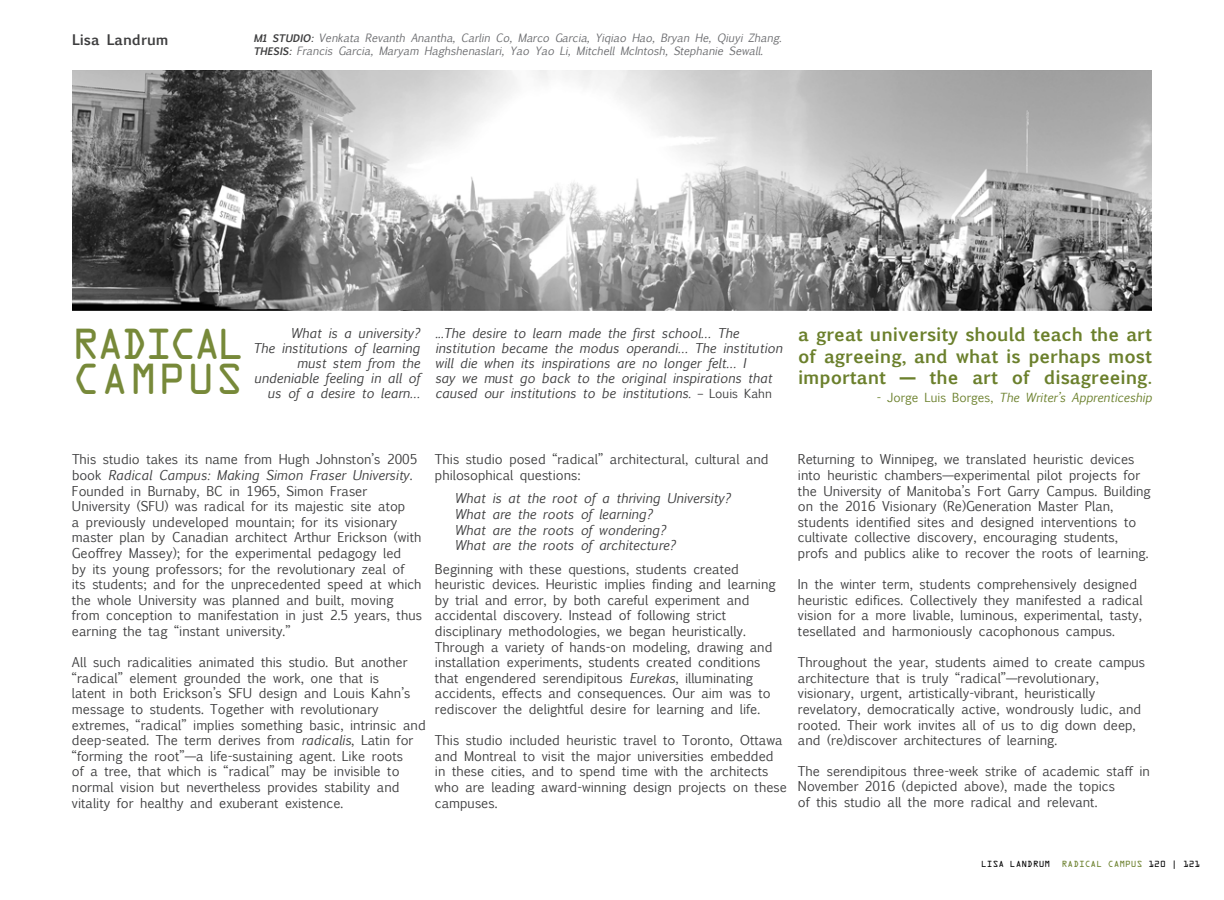
<style>
.page{position:relative;width:1224px;height:900px;background:#fff}
.page>*{position:absolute;margin:0;border:0;box-sizing:border-box;transform-origin:0 0}
.t1{font:39px "OCRA Std";letter-spacing:-.1em;color:#778939}
.t2{font:700 18px/21.6px "Euphemia UCAS";color:#6b802c;text-align:justify}
.t3{font:700 14px "Euphemia UCAS";color:#3e3e3f}
.t4{font:13px/15.6px "Euphemia UCAS";color:#3e3e3f}
.t5{font:italic 13px/15.2px "Euphemia UCAS";color:#3e3e3f}
.t6{font:italic 12px "Euphemia UCAS";color:#6b802c}
.t7{font:italic 11px "Euphemia UCAS";color:#6c6d70}
.t8{font:8px "OCRA Std";color:#000}
.t9{font:8px "OCRA Std";color:#6b802c}
.s1{font-weight:700;font-size:10px;color:#3e3e3f}
.s2{font-style:normal;font-size:12px}
.s3{font-style:normal}
.s4{font-style:italic}
</style>
<div class="page">
<hr style="left:0;top:326px;width:1px;height:120px;background:#7a8b3d">
<img style="left:72px;top:70px;width:1079px;height:241px">
<p class="t3" style="left:72px;top:29px;width:98px">Lisa Landrum</p>
<p class="t7" style="left:254px;top:30px;width:532px"><span class="s1">M1 STUDIO:</span> Venkata Revanth Anantha, Carlin Co, Marco Garcia, Yiqiao Hao, Bryan He, Qiuyi Zhang.</p>
<p class="t7" style="left:254px;top:43px;width:514px"><span class="s1">THESIS:</span> Francis Garcia, Maryam Haghshenaslari, Yao Yao Li, Mitchell McIntosh, Stephanie Sewall.</p>
<p class="t1" style="left:72px;top:326px;width:175px">RADICAL</p>
<p class="t1" style="left:72px;top:362px;width:173px">CAMPUS</p>
<p class="t5" style="left:291px;top:325px;width:131px">What is a university?</p>
<p class="t5" style="left:253px;top:340px;width:168px;text-align:right">The institutions of learning must stem from the undeniable feeling in all of us of a desire to learn…</p>
<p class="t5" style="left:435px;top:325px;width:349px">...The desire to learn made the first school… The institution became the modus operandi… The institution will die when its inspirations are no longer felt… I<br>say we must go back to the original inspirations that caused our institutions to be institutions. <span class="s2">– Louis Kahn</span></p>
<p class="t2" style="left:798px;top:323px;width:356px">a great university should teach the art of agreeing, and what is perhaps most important — the art of disagreeing.</p>
<p class="t6" style="left:877px;top:389px;width:277px"><span class="s3">- Jorge Luis Borges,</span> The Writer’s Apprenticeship</p>
<p class="t4" style="left:72px;top:452px;width:352px">This studio takes its name from Hugh Johnston’s 2005 book <span class="s4">Radical Campus: Making Simon Fraser University</span>.<br>Founded in Burnaby, BC in 1965, Simon Fraser University (SFU) was radical for its majestic site atop<br>a previously undeveloped mountain; for its visionary master plan by Canadian architect Arthur Erickson (with Geoffrey Massey); for the experimental pedagogy led<br>by its young professors; for the revolutionary zeal of<br>its students; and for the unprecedented speed at which the whole University was planned and built, moving from conception to manifestation in just 2.5 years, thus earning the tag “instant university.”</p>
<p class="t4" style="left:72px;top:655px;width:355px">All such radicalities animated this studio. But another “radical” element grounded the work, one that is<br>latent in both Erickson’s SFU design and Louis Kahn’s message to students. Together with revolutionary extremes, “radical” implies something basic, intrinsic and deep-seated. The term derives from <span class="s4">radicalis</span>, Latin for “forming the root”—a life-sustaining agent. Like roots<br>of a tree, that which is “radical” may be invisible to normal vision but nevertheless provides stability and vitality for healthy and exuberant existence.</p>
<p class="t4" style="left:435px;top:452px;width:335px">This studio posed “radical” architectural, cultural and philosophical questions:</p>
<p class="t5" style="left:455px;top:491px;width:278px">What is at the root of a thriving University?</p>
<p class="t5" style="left:455px;top:507px;width:200px">What are the roots of learning?</p>
<p class="t5" style="left:455px;top:522px;width:213px">What are the roots of wondering?</p>
<p class="t5" style="left:455px;top:538px;width:223px">What are the roots of architecture?</p>
<p class="t4" style="left:435px;top:561px;width:342px">Beginning with these questions, students created heuristic devices. Heuristic implies finding and learning by trial and error, by both careful experiment and accidental discovery. Instead of following strict disciplinary methodologies, we began heuristically.<br>Through a variety of hands-on modeling, drawing and installation experiments, students created conditions that engendered serendipitous <span class="s4">Eurekas</span>, illuminating accidents, effects and consequences. Our aim was to rediscover the delightful desire for learning and life.</p>
<p class="t4" style="left:435px;top:733px;width:354px">This studio included heuristic travel to Toronto, Ottawa and Montreal to visit the major universities embedded in these cities, and to spend time with the architects who are leading award-winning design projects on these campuses.</p>
<p class="t4" style="left:798px;top:452px;width:354px">Returning to Winnipeg, we translated heuristic devices into heuristic chambers—experimental pilot projects for the University of Manitoba’s Fort Garry Campus. Building on the 2016 Visionary (Re)Generation Master Plan, students identified sites and designed interventions to cultivate collective discovery, encouraging students, profs and publics alike to recover the roots of learning.</p>
<p class="t4" style="left:798px;top:577px;width:346px">In the winter term, students comprehensively designed heuristic edifices. Collectively they manifested a radical vision for a more livable, luminous, experimental, tasty, tesellated and harmoniously cacophonous campus.</p>
<p class="t4" style="left:798px;top:655px;width:349px">Throughout the year, students aimed to create campus architecture that is truly “radical”—revolutionary, visionary, urgent, artistically-vibrant, heuristically revelatory, democratically active, wondrously ludic, and rooted. Their work invites all of us to dig down deep, and (re)discover architectures of learning.</p>
<p class="t4" style="left:798px;top:763px;width:353px">The serendipitous three-week strike of academic staff in<br>November 2016 (depicted above), made the topics</p>
<p class="t4" style="left:798px;top:794px;width:301px">of this studio all the more radical and relevant.</p>
<p class="t8" style="left:1149px;top:860px;width:53px">120 | 121</p>
<p class="t8" style="left:981px;top:860px;width:71px">LISA LANDRUM</p>
<p class="t9" style="left:1062px;top:860px;width:82px">RADICAL CAMPUS</p>
</div>
